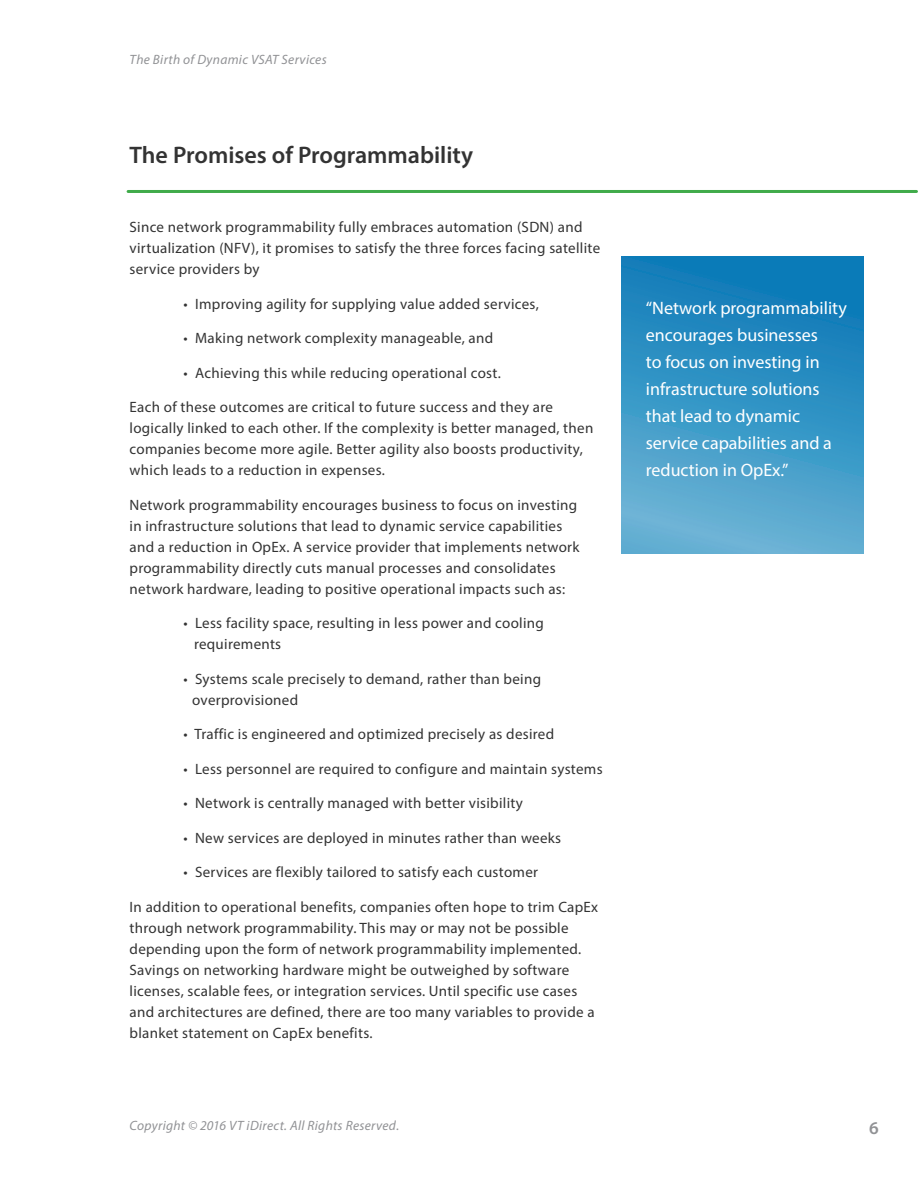
<style>
.page{position:relative;width:918px;height:1188px;background:#fff}
.page>*{position:absolute;margin:0;border:0;box-sizing:border-box;transform-origin:0 0}
.Subhead{font:600 24px "Myriad Pro";color:#333}
.Body_Copy{font:18px/27px "Myriad Pro";color:#fff}
.Subhead_12_pt_blue{font:600 18px "Myriad Pro";color:#919295}
.Body_Copy-2{font:15px/21px "Myriad Pro";letter-spacing:.02em;color:#333}
.Subhead_12_pt_blue-2{font:italic 13.5px "Myriad Pro";letter-spacing:.02em;color:#919295}
</style>
<div class="page">
<svg style="left:622px;top:256px;width:242px;height:297px;background:#3795c5"></svg>
<hr style="left:128px;top:190px;width:789px;height:3px;background:#40ab4a">
<p class="Subhead_12_pt_blue-2" style="left:130px;top:51px;width:199px">The Birth of Dynamic VSAT Services</p>
<p class="Subhead" style="left:130px;top:140px;width:345px">The Promises of Programmability</p>
<p class="Body_Copy-2" style="left:130px;top:217px;width:472px">Since network programmability fully embraces automation (SDN) and virtualization (NFV), it promises to satisfy the three forces facing satellite service providers by</p>
<p class="Body_Copy-2" style="left:184px;top:293px;width:357px">• Improving agility for supplying value added services,</p>
<p class="Body_Copy-2" style="left:184px;top:328px;width:311px">• Making network complexity manageable, and</p>
<p class="Body_Copy-2" style="left:184px;top:362px;width:319px">• Achieving this while reducing operational cost.</p>
<p class="Body_Copy-2" style="left:130px;top:397px;width:465px">Each of these outcomes are critical to future success and they are logically linked to each other. If the complexity is better managed, then companies become more agile. Better agility also boosts productivity, which leads to a reduction in expenses.</p>
<p class="Body_Copy-2" style="left:130px;top:494px;width:452px">Network programmability encourages business to focus on investing in infrastructure solutions that lead to dynamic service capabilities and a reduction in OpEx. A service provider that implements network programmability directly cuts manual processes and consolidates network hardware, leading to positive operational impacts such as:</p>
<p class="Body_Copy-2" style="left:194px;top:613px;width:351px;text-indent:-10px">• Less facility space, resulting in less power and cooling requirements</p>
<p class="Body_Copy-2" style="left:192px;top:668px;width:350px;text-indent:-9px">• Systems scale precisely to demand, rather than being overprovisioned</p>
<p class="Body_Copy-2" style="left:184px;top:724px;width:372px">• Traffic is engineered and optimized precisely as desired</p>
<p class="Body_Copy-2" style="left:184px;top:758px;width:421px">• Less personnel are required to configure and maintain systems</p>
<p class="Body_Copy-2" style="left:184px;top:793px;width:341px">• Network is centrally managed with better visibility</p>
<p class="Body_Copy-2" style="left:184px;top:827px;width:379px">• New services are deployed in minutes rather than weeks</p>
<p class="Body_Copy-2" style="left:184px;top:862px;width:356px">• Services are flexibly tailored to satisfy each customer</p>
<p class="Body_Copy-2" style="left:130px;top:896px;width:470px">In addition to operational benefits, companies often hope to trim CapEx through network programmability. This may or may not be possible depending upon the form of network programmability implemented.<br>Savings on networking hardware might be outweighed by software licenses, scalable fees, or integration services. Until specific use cases and architectures are defined, there are too many variables to provide a blanket statement on CapEx benefits.</p>
<p class="Body_Copy" style="left:646px;top:294px;width:202px">“Network programmability encourages businesses<br>to focus on investing in infrastructure solutions that lead to dynamic service capabilities and a reduction in OpEx.”</p>
<p class="Subhead_12_pt_blue-2" style="left:130px;top:1117px;width:271px">Copyright © 2016 VT iDirect. All Rights Reserved.</p>
<p class="Subhead_12_pt_blue" style="left:869px;top:1116px;width:11px">6</p>
</div>
